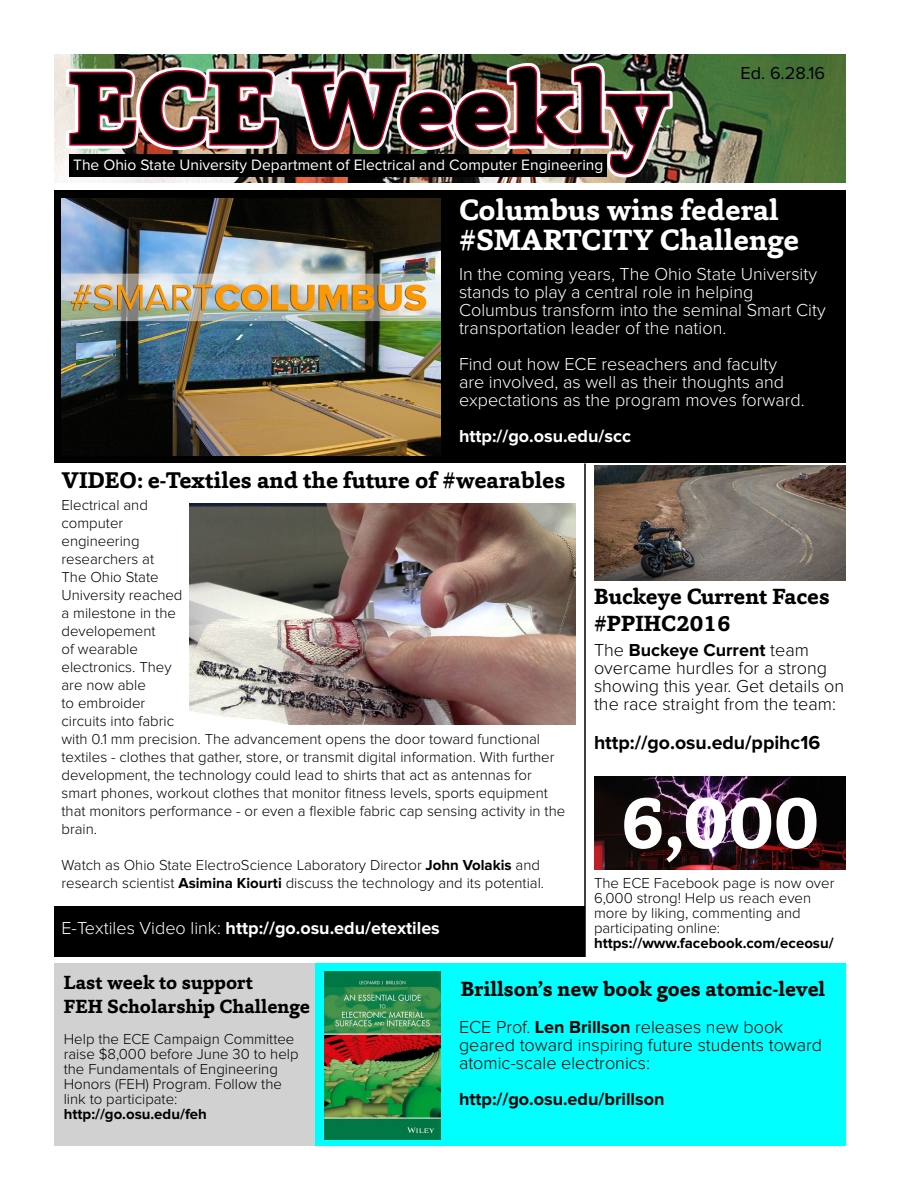
<style>
.page{position:relative;width:900px;height:1200px;background:#fff}
.page>*{position:absolute;margin:0;border:0;box-sizing:border-box;transform-origin:0 0}
.t1{font:800 105px "Capita";color:#000}
.t2{font:700 75px "Capita";color:#fff}
.t3{font:700 30px/30px "Capita";color:#fff}
.t4{font:700 23.25px "Capita";color:#000}
.t5{font:700 22.5px/27px "Capita";color:#000}
.t6{font:700 21px "Capita";color:#000}
.t7{font:700 19.5px/23.4px "Capita";color:#000}
.t8{font:700 19.5px "Proxima Nova";color:#000}
.t9{font:300 18px/18px "Proxima Nova";color:#fff}
.t10{font:300 18px/18px "Proxima Nova";color:#000}
.t11{font:700 18px "Proxima Nova";color:#fff}
.t12{font:700 18px "Proxima Nova";color:#000}
.t13{font:18px "Proxima Nova";color:#000}
.t14{font:15.6px "Proxima Nova";color:#fff}
.t15{font:300 15px/18px "Proxima Nova";color:#000}
.t16{font:700 15px "Proxima Nova";color:#000}
.s1{font-weight:700}
.s2{font-weight:300}
</style>
<div class="page">
<img style="left:54px;top:54px;width:791px;height:129px">
<div style="left:315px;top:963px;width:530px;height:183px;background:#0ff"></div>
<div style="left:54px;top:963px;width:261px;height:183px;background:#d1d1d1"></div>
<img style="left:66px;top:63px;width:607px;height:114px">
<img style="left:68px;top:68px;width:210px;height:81px">
<img style="left:290px;top:64px;width:381px;height:112px">
<div style="left:54px;top:190px;width:791px;height:274px;background:#000"></div>
<img style="left:62px;top:198px;width:379px;height:258px">
<img style="left:324px;top:972px;width:117px;height:168px">
<img style="left:190px;top:503px;width:386px;height:221px">
<img style="left:594px;top:776px;width:252px;height:94px">
<div style="left:54px;top:906px;width:531px;height:51px;background:#000"></div>
<hr style="left:584px;top:464px;width:2px;height:493px;background:#000">
<img style="left:594px;top:465px;width:251px;height:115px">
<h1 class="t1" style="left:69px;top:34px;width:601px">ECE Weekly</h1>
<p class="t13" style="left:741px;top:63px;width:86px">Ed. 6.28.16</p>
<p class="t14" style="left:73px;top:156px;width:532px">The Ohio State University Department of Electrical and Computer Engineering</p>
<h3 class="t3" style="left:459px;top:195px;width:342px">Columbus wins federal #SMARTCITY Challenge</h3>
<p class="t9" style="left:459px;top:265px;width:368px">In the coming years, The Ohio State University stands to play a central role in helping Columbus transform into the seminal Smart City transportation leader of the nation.</p>
<p class="t9" style="left:459px;top:355px;width:347px">Find out how ECE reseachers and faculty are involved, as well as their thoughts and expectations as the program moves forward.</p>
<p class="t11" style="left:459px;top:425px;width:174px">http://go.osu.edu/scc</p>
<h3 class="t4" style="left:62px;top:465px;width:505px">VIDEO: e-Textiles and the future of #wearables</h3>
<p class="t15" style="left:62px;top:496px;width:505px">Electrical and<br>computer<br>engineering<br>researchers at<br>The Ohio State<br>University reached<br>a milestone in the<br>developement<br>of wearable<br>electronics. They<br>are now able<br>to embroider<br>circuits into fabric<br>with 0.1 mm precision. The advancement opens the door toward functional textiles - clothes that gather, store, or transmit digital information. With further development, the technology could lead to shirts that act as antennas for smart phones, workout clothes that monitor fitness levels, sports equipment that monitors performance - or even a flexible fabric cap sensing activity in the brain.</p>
<p class="t15" style="left:62px;top:856px;width:484px">Watch as Ohio State ElectroScience Laboratory Director <span class="s1">John Volakis</span> and research scientist <span class="s1">Asimina Kiourti</span> discuss the technology and its potential.</p>
<p class="t11" style="left:62px;top:917px;width:380px"><span class="s2">E-Textiles Video link:</span> http://go.osu.edu/etextiles</p>
<h3 class="t5" style="left:594px;top:583px;width:237px">Buckeye Current Faces #PPIHC2016</h3>
<p class="t10" style="left:594px;top:641px;width:252px">The <span class="s1">Buckeye Current</span> team overcame hurdles for a strong showing this year. Get details on the race straight from the team:</p>
<h3 class="t8" style="left:594px;top:731px;width:228px">http://go.osu.edu/ppihc16</h3>
<h2 class="t2" style="left:620px;top:773px;width:201px">6,000</h2>
<p class="t15" style="left:594px;top:876px;width:242px;line-height:15px">The ECE Facebook page is now over<br>6,000 strong! Help us reach even more by liking, commenting and participating online:</p>
<p class="t16" style="left:594px;top:934px;width:241px">https://www.facebook.com/eceosu/</p>
<h3 class="t7" style="left:64px;top:971px;width:248px">Last week to support<br>FEH Scholarship Challenge</h3>
<p class="t15" style="left:64px;top:1032px;width:236px;line-height:15px">Help the ECE Campaign Committee raise $8,000 before June 30 to help the Fundamentals of Engineering<br>Honors (FEH) Program. Follow the link to participate:</p>
<p class="t16" style="left:64px;top:1105px;width:145px">http://go.osu.edu/feh</p>
<h3 class="t6" style="left:461px;top:975px;width:366px">Brillson’s new book goes atomic-level</h3>
<p class="t10" style="left:459px;top:1018px;width:365px">ECE Prof. <span class="s1">Len Brillson</span> releases new book geared toward inspiring future students toward atomic-scale electronics:</p>
<p class="t12" style="left:459px;top:1088px;width:207px">http://go.osu.edu/brillson</p>
</div>
